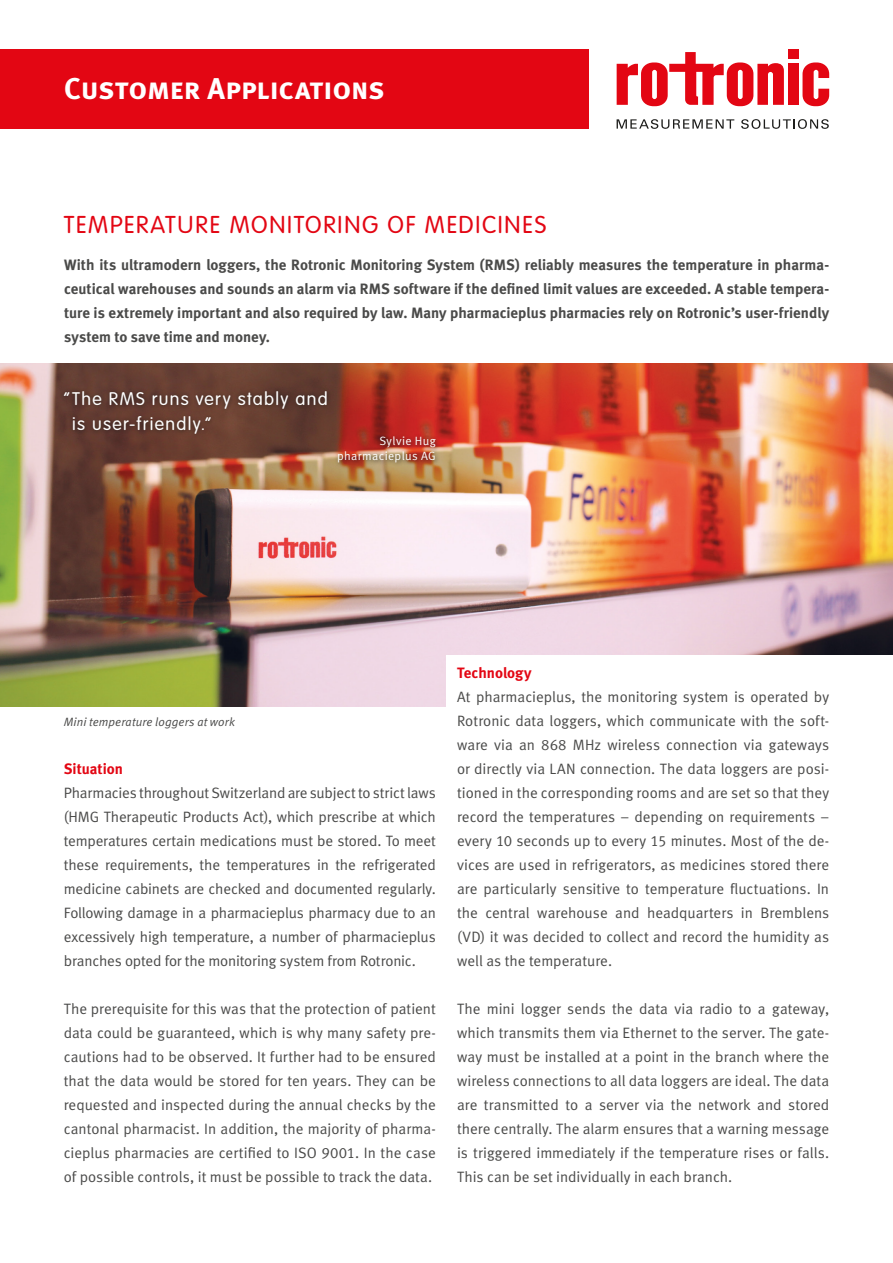
<style>
.page{position:relative;width:893px;height:1263px;background:#fff}
.page>*{position:absolute;margin:0;border:0;box-sizing:border-box;transform-origin:0 0}
.t1{font:30px "Meta Bold LF Caps";letter-spacing:-.005em;color:#fff}
.t2{font:300 24px "VAG Rounded LT";letter-spacing:.07em;color:#e30613}
.t3{font:300 18px/25.5px "VAG Rounded LT";letter-spacing:.075em;color:#fff}
.t4{font:15px/24px "Meta Normal LF";color:#4a4a49;text-align:justify}
.t5{font:15px/24px "Meta Bold LF";color:#4a4a49;text-align:justify}
.t6{font:15px "Meta Bold LF";color:#e30613}
.t7{font:italic 12px "Meta Normal LF";letter-spacing:.01em;color:#4a4a49}
.t8{font:12px/15px "Meta Normal LF";letter-spacing:.03em;color:#fff;text-align:right}
</style>
<div class="page">
<div style="left:0;top:49px;width:588px;height:80px;background:#e30613"></div>
<div style="left:788px;top:64px;width:10px;height:41px;background:#e30613"></div>
<svg style="left:802px;top:62px;width:27px;height:44px"></svg>
<div style="left:788px;top:49px;width:10px;height:10px;background:#e30613"></div>
<svg style="left:617px;top:52px;width:167px;height:54px"></svg>
<svg style="left:617px;top:119px;width:117px;height:10px"></svg>
<svg style="left:741px;top:119px;width:88px;height:10px"></svg>
<img style="left:0;top:364px;width:893px;height:343px">
<div style="left:446px;top:655px;width:447px;height:85px;background:#fff"></div>
<div style="left:60px;top:387px;width:381px;height:80px;background:#1d1d1b;opacity:.75"></div>
<h1 class="t1" style="left:64px;top:70px;width:322px">Customer Applications</h1>
<h2 class="t2" style="left:64px;top:211px;width:484px">TEMPERATURE MONITORING OF MEDICINES</h2>
<p class="t5" style="left:64px;top:252px;width:767px">With its ultramodern loggers, the Rotronic Monitoring System (RMS) reliably measures the temperature in pharma&shy;ceutical warehouses and sounds an alarm via RMS software if the defined limit values are exceeded. A stable tempera&shy;ture is extremely important and also required by law. Many pharmacieplus pharmacies rely on Rotronic’s user-friendly system to save time and money.</p>
<p class="t3" style="left:72px;top:386px;width:257px;text-indent:-8px">“The RMS runs very stably and is user-friendly.”</p>
<p class="t8" style="left:337px;top:434px;width:100px">Sylvie Hug pharmacieplus AG</p>
<p class="t7" style="left:64px;top:715px;width:172px">Mini temperature loggers at work</p>
<p class="t6" style="left:64px;top:759px;width:61px">Situation</p>
<p class="t4" style="left:64px;top:781px;width:374px">Pharmacies throughout Switzerland are subject to strict laws (HMG Therapeutic Products Act), which prescribe at which temperatures certain medications must be stored. To meet these requirements, the temperatures in the refrigerated medicine cabinets are checked and documented regularly.<br>Following damage in a pharmacieplus pharmacy due to an excessively high temperature, a number of pharmacieplus branches opted for the monitoring system from Rotronic.</p>
<p class="t4" style="left:64px;top:997px;width:374px">The prerequisite for this was that the protection of patient data could be guaranteed, which is why many safety pre&shy;cautions had to be observed. It further had to be ensured that the data would be stored for ten years. They can be requested and inspected during the annual checks by the cantonal pharmacist. In addition, the majority of pharma&shy;cieplus pharmacies are certified to ISO 9001. In the case of possible controls, it must be possible to track the data.</p>
<p class="t6" style="left:457px;top:663px;width:76px">Technology</p>
<p class="t4" style="left:457px;top:685px;width:374px">At pharmacieplus, the monitoring system is operated by Rotronic data loggers, which communicate with the soft&shy;ware via an 868 MHz wireless connection via gateways or directly via LAN connection. The data loggers are posi&shy;tioned in the corresponding rooms and are set so that they record the temperatures – depending on requirements – every 10 seconds up to every 15 minutes. Most of the de&shy;vices are used in refrigerators, as medicines stored there are particularly sensitive to temperature fluctuations. In the central warehouse and headquarters in Bremblens (VD) it was decided to collect and record the humidity as well as the temperature.</p>
<p class="t4" style="left:457px;top:997px;width:374px">The mini logger sends the data via radio to a gateway, which transmits them via Ethernet to the server. The gate&shy;way must be installed at a point in the branch where the wireless connections to all data loggers are ideal. The data are transmitted to a server via the network and stored there centrally. The alarm ensures that a warning message is triggered immediately if the temperature rises or falls.<br>This can be set individually in each branch.</p>
</div>
